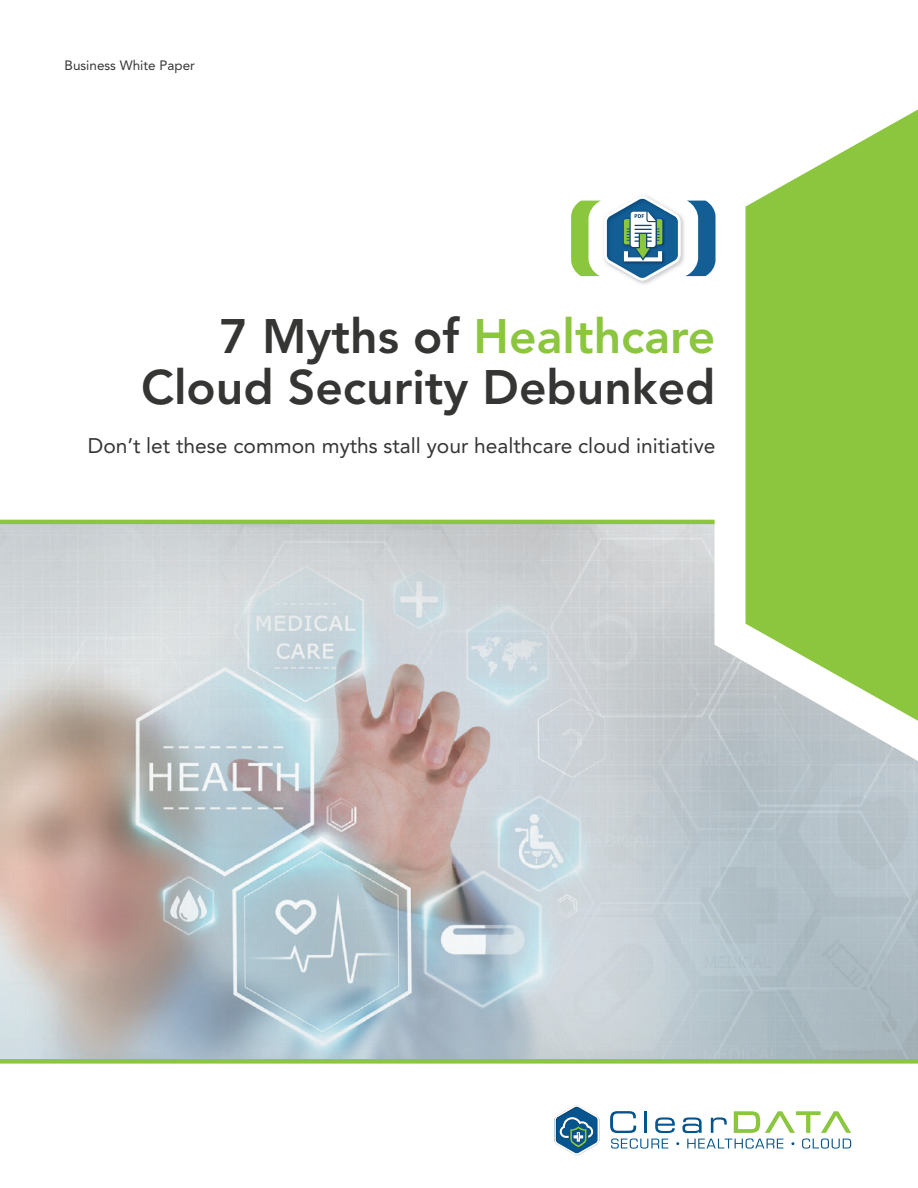
<style>
.page{position:relative;width:918px;height:1188px;background:#fff}
.page>*{position:absolute;margin:0;border:0;box-sizing:border-box;transform-origin:0 0}
.t1{font:800 48px "Avenir LT Std";color:#353534}
.t2{font:800 48px "Avenir LT Std";color:#8bc63e}
.Title_subheading{font:21px "Avenir LT Std";color:#353534}
.t3{font:13.5px "Avenir LT Std";color:#353534}
.s1{color:#353534}
</style>
<div class="page">
<img style="left:634px;top:280px;width:20px;height:4px">
<svg style="left:571px;top:196px;width:145px;height:84px"></svg>
<svg style="left:610px;top:1111px;width:26px;height:22px"></svg>
<hr style="left:644px;top:1111px;width:3px;height:22px;background:#05548e">
<svg style="left:655px;top:1117px;width:20px;height:16px"></svg>
<svg style="left:682px;top:1117px;width:20px;height:16px"></svg>
<svg style="left:711px;top:1117px;width:16px;height:16px"></svg>
<svg style="left:734px;top:1111px;width:117px;height:22px"></svg>
<svg style="left:611px;top:1139px;width:57px;height:10px"></svg>
<svg style="left:687px;top:1139px;width:96px;height:10px"></svg>
<svg style="left:802px;top:1139px;width:49px;height:10px"></svg>
<svg style="left:554px;top:1105px;width:45px;height:50px"></svg>
<svg style="left:746px;top:110px;width:172px;height:412px;background:#98cc54"></svg>
<img style="left:0;top:522px;width:918px;height:537px">
<hr style="left:0;top:520px;width:715px;height:4px;background:#8bc63e">
<div style="left:0;top:1059px;width:918px;height:5px;background:#8bc63e"></div>
<p class="t3" style="left:64px;top:58px;width:132px">Business White Paper</p>
<p class="t2" style="left:220px;top:308px;width:497px"><span class="s1">7 Myths of</span> Healthcare</p>
<p class="t1" style="left:141px;top:359px;width:576px">Cloud Security Debunked</p>
<p class="Title_subheading" style="left:88px;top:434px;width:629px">Don’t let these common myths stall your healthcare cloud initiative</p>
</div>
